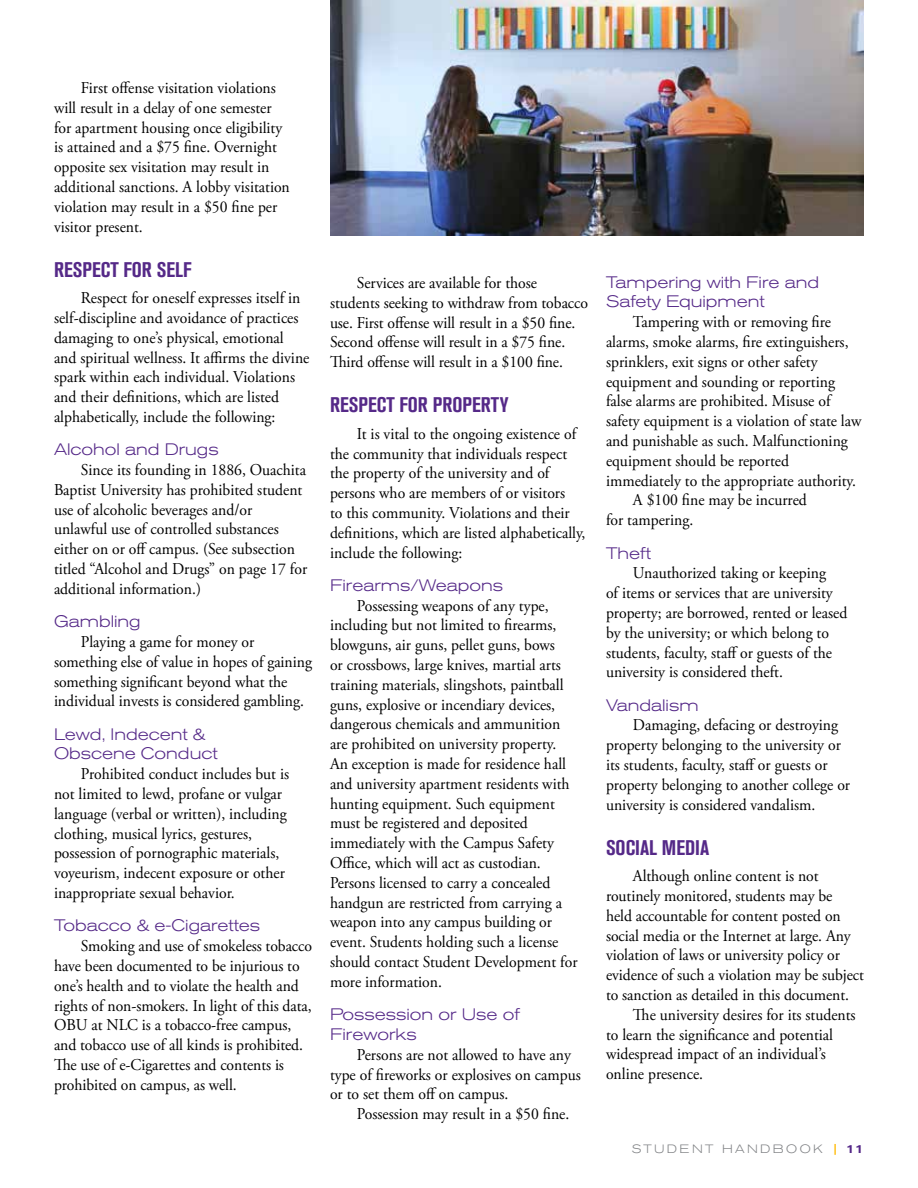
<style>
.page{position:relative;width:918px;height:1188px;background:#fff}
.page>*{position:absolute;margin:0;border:0;box-sizing:border-box;transform-origin:0 0}
.t1{font:700 condensed 21px "Akzidenz Grotesk BQ";color:#552988}
.t2{font:16.5px/19.8px "Adobe Garamond Pro";color:#000;scale:.95 1}
.t3{font:300 expanded 16.5px/19.8px "Akzidenz Grotesk BQ";color:#552988}
.t4{font:300 expanded 12px "Akzidenz Grotesk BQ";letter-spacing:.2em;color:#808285}
.s1{font-weight:500;color:#ffc222}
.s2{font-weight:500;color:#552988}
</style>
<div class="page">
<img style="left:330px;top:0;width:534px;height:235px">
<p class="t2" style="left:54px;top:78px;width:250px;text-indent:27px">First offense visitation violations will result in a delay of one semester for apartment housing once eligibility is attained and a $75 fine. Overnight opposite sex visitation may result in additional sanctions. A lobby visitation violation may result in a $50 fine per visitor present.</p>
<p class="t1" style="left:54px;top:257px;width:139px">RESPECT FOR SELF</p>
<p class="t2" style="left:54px;top:289px;width:270px;text-indent:27px">Respect for oneself expresses itself in self-discipline and avoidance of practices damaging to one’s physical, emotional and spiritual wellness. It affirms the divine spark within each individual. Violations and their definitions, which are listed alphabetically, include the following:</p>
<p class="t3" style="left:54px;top:440px;width:166px">Alcohol and Drugs</p>
<p class="t2" style="left:54px;top:460px;width:268px;text-indent:27px">Since its founding in 1886, Ouachita Baptist University has prohibited student use of alcoholic beverages and/or unlawful use of controlled substances either on or off campus. (See subsection titled “Alcohol and Drugs” on page 17 for additional information.)</p>
<p class="t3" style="left:54px;top:612px;width:88px">Gambling</p>
<p class="t2" style="left:54px;top:632px;width:273px;text-indent:27px">Playing a game for money or something else of value in hopes of gaining something significant beyond what the individual invests is considered gambling.</p>
<p class="t3" style="left:54px;top:724px;width:165px">Lewd, Indecent &amp;<br>Obscene Conduct</p>
<p class="t2" style="left:54px;top:765px;width:249px;text-indent:27px">Prohibited conduct includes but is not limited to lewd, profane or vulgar language (verbal or written), including clothing, musical lyrics, gestures, possession of pornographic materials, voyeurism, indecent exposure or other inappropriate sexual behavior.</p>
<p class="t3" style="left:54px;top:916px;width:208px">Tobacco &amp; e-Cigarettes</p>
<p class="t2" style="left:54px;top:937px;width:273px;text-indent:27px">Smoking and use of smokeless tobacco have been documented to be injurious to one’s health and to violate the health and rights of non-smokers. In light of this data, OBU at NLC is a tobacco-free campus, and tobacco use of all kinds is prohibited.<br>The use of e-Cigarettes and contents is prohibited on campus, as well.</p>
<p class="t2" style="left:330px;top:273px;width:273px;text-indent:27px">Services are available for those students seeking to withdraw from tobacco use. First offense will result in a $50 fine.<br>Second offense will result in a $75 fine.<br>Third offense will result in a $100 fine.</p>
<p class="t1" style="left:330px;top:393px;width:180px">RESPECT FOR PROPERTY</p>
<p class="t2" style="left:330px;top:424px;width:270px;text-indent:27px">It is vital to the ongoing existence of the community that individuals respect the property of the university and of persons who are members of or visitors<br>to this community. Violations and their definitions, which are listed alphabetically, include the following:</p>
<p class="t3" style="left:330px;top:575px;width:175px">Firearms/Weapons</p>
<p class="t2" style="left:330px;top:596px;width:262px;text-indent:27px">Possessing weapons of any type, including but not limited to firearms, blowguns, air guns, pellet guns, bows<br>or crossbows, large knives, martial arts training materials, slingshots, paintball guns, explosive or incendiary devices, dangerous chemicals and ammunition are prohibited on university property.<br>An exception is made for residence hall and university apartment residents with hunting equipment. Such equipment must be registered and deposited immediately with the Campus Safety Office, which will act as custodian.<br>Persons licensed to carry a concealed handgun are restricted from carrying a weapon into any campus building or event. Students holding such a license should contact Student Development for more information.</p>
<p class="t3" style="left:330px;top:1005px;width:192px">Possession or Use of<br>Fireworks</p>
<p class="t2" style="left:330px;top:1045px;width:266px;text-indent:27px">Persons are not allowed to have any type of fireworks or explosives on campus or to set them off on campus.</p>
<p class="t2" style="left:357px;top:1105px;width:225px">Possession may result in a $50 fine.</p>
<p class="t3" style="left:606px;top:272px;width:215px">Tampering with Fire and<br>Safety Equipment</p>
<p class="t2" style="left:633px;top:313px;width:210px">Tampering with or removing fire</p>
<p class="t2" style="left:606px;top:333px;width:257px">alarms, smoke alarms, fire extinguishers,</p>
<p class="t2" style="left:606px;top:352px;width:224px">sprinklers, exit signs or other safety</p>
<p class="t2" style="left:606px;top:372px;width:243px">equipment and sounding or reporting</p>
<p class="t2" style="left:606px;top:392px;width:238px">false alarms are prohibited. Misuse of</p>
<p class="t2" style="left:606px;top:412px;width:270px">safety equipment is a violation of state law</p>
<p class="t2" style="left:606px;top:432px;width:256px">and punishable as such. Malfunctioning</p>
<p class="t2" style="left:606px;top:451px;width:194px">equipment should be reported</p>
<p class="t2" style="left:606px;top:471px;width:265px">immediately to the appropriate authority.</p>
<p class="t2" style="left:633px;top:491px;width:185px">A $100 fine may be incurred</p>
<p class="t2" style="left:606px;top:511px;width:93px">for tampering.</p>
<p class="t3" style="left:606px;top:543px;width:47px">Theft</p>
<p class="t2" style="left:606px;top:564px;width:256px;text-indent:27px">Unauthorized taking or keeping<br>of items or services that are university property; are borrowed, rented or leased by the university; or which belong to students, faculty, staff or guests of the university is considered theft.</p>
<p class="t3" style="left:606px;top:695px;width:94px">Vandalism</p>
<p class="t2" style="left:606px;top:716px;width:259px;text-indent:27px">Damaging, defacing or destroying property belonging to the university or its students, faculty, staff or guests or property belonging to another college or university is considered vandalism.</p>
<p class="t1" style="left:606px;top:835px;width:105px">SOCIAL MEDIA</p>
<p class="t2" style="left:633px;top:867px;width:197px">Although online content is not</p>
<p class="t2" style="left:606px;top:886px;width:240px">routinely monitored, students may be</p>
<p class="t2" style="left:606px;top:906px;width:249px">held accountable for content posted on</p>
<p class="t2" style="left:606px;top:926px;width:259px">social media or the Internet at large. Any</p>
<p class="t2" style="left:606px;top:946px;width:248px">violation of laws or university policy or</p>
<p class="t2" style="left:606px;top:966px;width:273px">evidence of such a violation may be subject</p>
<p class="t2" style="left:606px;top:985px;width:257px">to sanction as detailed in this document.</p>
<p class="t2" style="left:633px;top:1005px;width:236px">The university desires for its students</p>
<p class="t2" style="left:606px;top:1025px;width:241px">to learn the significance and potential</p>
<p class="t2" style="left:606px;top:1045px;width:233px">widespread impact of an individual’s</p>
<p class="t2" style="left:606px;top:1065px;width:104px">online presence.</p>
<p class="t4" style="left:632px;top:1142px;width:234px">STUDENT HANDBOOK <span class="s1">|</span> <span class="s2">11</span></p>
</div>
